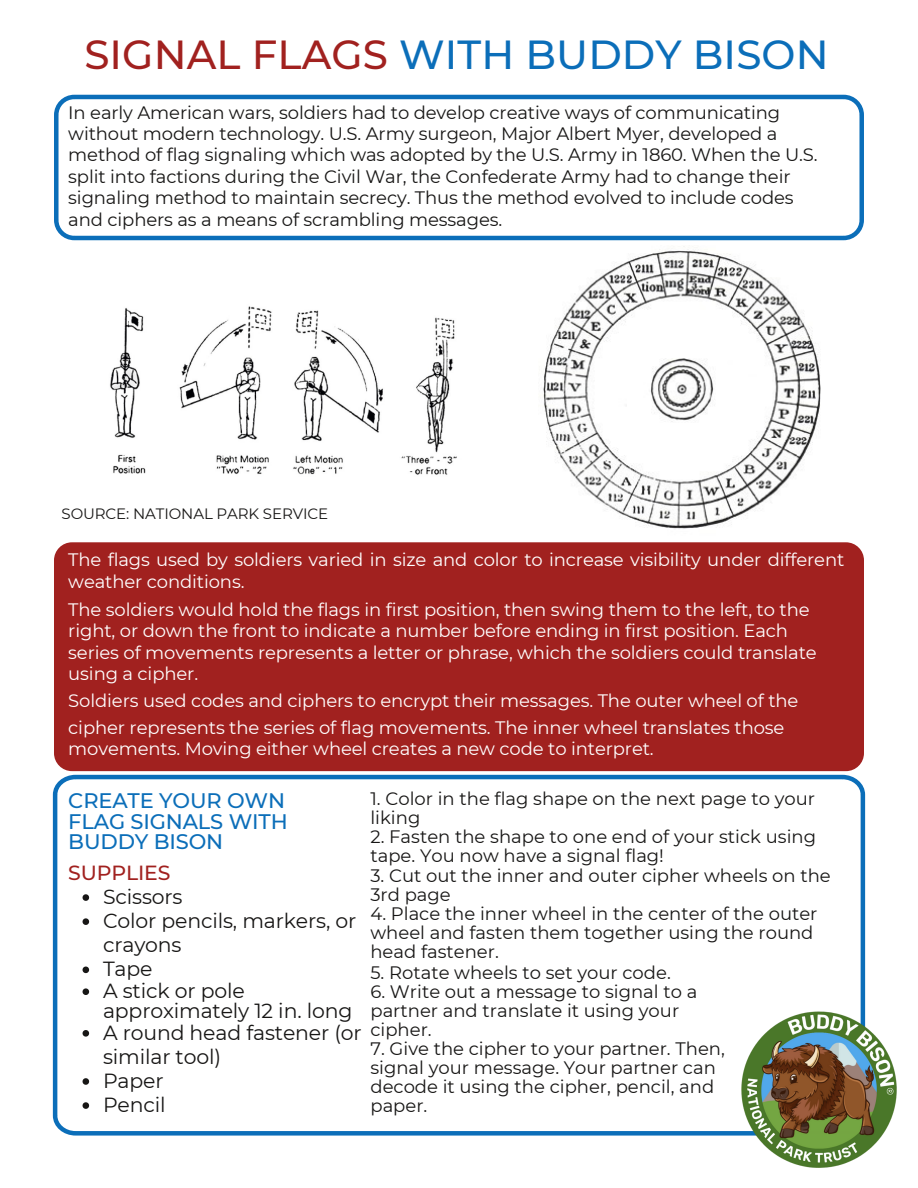
<style>
.page{position:relative;width:918px;height:1188px;background:#fff}
.page>*{position:absolute;margin:0;border:0;box-sizing:border-box;transform-origin:0 0}
.t1{font:500 40.5px "Montserrat";letter-spacing:.005em;color:#0b6eb9}
.t2{font:500 21px "Montserrat";letter-spacing:-.005em;color:#0b6eb9}
.t3{font:20.4px/24.2px "Montserrat";letter-spacing:-.005em;color:#171615}
.t4{font:500 20.4px "Montserrat";letter-spacing:-.005em;color:#a1211f}
.t5{font:18px/19.2px "Montserrat";color:#171615}
.t6{font:18px/21.3px "Montserrat";letter-spacing:-.005em;color:#fff}
.t7{font:15px "Montserrat";letter-spacing:-.005em;color:#171615}
.s1{color:#a1211f}
</style>
<div class="page">
<img style="left:110px;top:306px;width:347px;height:169px">
<img style="left:543px;top:246px;width:278px;height:283px">
<div style="left:54px;top:542px;width:810px;height:229px;background:#a1211f;border-radius:18px"></div>
<svg style="left:53px;top:775px;width:812px;height:361px"></svg>
<svg style="left:54px;top:95px;width:810px;height:145px"></svg>
<img style="left:719px;top:989px;width:178px;height:179px">
<svg style="left:83px;top:894px;width:6px;height:7px"></svg>
<svg style="left:83px;top:918px;width:6px;height:7px"></svg>
<svg style="left:83px;top:967px;width:6px;height:6px"></svg>
<svg style="left:83px;top:988px;width:6px;height:7px"></svg>
<svg style="left:83px;top:1030px;width:6px;height:7px"></svg>
<svg style="left:83px;top:1078px;width:6px;height:7px"></svg>
<svg style="left:83px;top:1102px;width:6px;height:7px"></svg>
<p class="t1" style="left:84px;top:30px;width:746px"><span class="s1">SIGNAL FLAGS</span> WITH BUDDY BISON</p>
<p class="t5" style="left:68px;top:102px;width:751px;line-height:21.3px">In early American wars, soldiers had to develop creative ways of communicating without modern technology. U.S. Army surgeon, Major Albert Myer, developed a method of flag signaling which was adopted by the U.S. Army in 1860. When the U.S. split into factions during the Civil War, the Confederate Army had to change their signaling method to maintain secrecy. Thus the method evolved to include codes</p>
<p class="t5" style="left:68px;top:209px;width:435px">and ciphers as a means of scrambling messages.</p>
<p class="t7" style="left:62px;top:505px;width:268px">SOURCE: NATIONAL PARK SERVICE</p>
<p class="t6" style="left:68px;top:549px;width:778px">The flags used by soldiers varied in size and color to increase visibility under different weather conditions.</p>
<p class="t6" style="left:68px;top:599px;width:743px">The soldiers would hold the flags in first position, then swing them to the left, to the</p>
<p class="t6" style="left:68px;top:620px;width:721px">right, or down the front to indicate a number before ending in first position. Each</p>
<p class="t6" style="left:68px;top:641px;width:750px">series of movements represents a letter or phrase, which the soldiers could translate</p>
<p class="t6" style="left:68px;top:663px;width:131px">using a cipher.</p>
<p class="t6" style="left:68px;top:690px;width:732px">Soldiers used codes and ciphers to encrypt their messages. The outer wheel of the</p>
<p class="t6" style="left:68px;top:717px;width:718px">cipher represents the series of flag movements. The inner wheel translates those</p>
<p class="t6" style="left:68px;top:738px;width:587px">movements. Moving either wheel creates a new code to interpret.</p>
<p class="t2" style="left:68px;top:788px;width:218px">CREATE YOUR OWN</p>
<p class="t2" style="left:68px;top:808px;width:221px">FLAG SIGNALS WITH</p>
<p class="t2" style="left:68px;top:829px;width:157px">BUDDY BISON</p>
<p class="t4" style="left:68px;top:860px;width:104px">SUPPLIES</p>
<p class="t3" style="left:103px;top:885px;width:81px">Scissors</p>
<p class="t3" style="left:103px;top:909px;width:255px">Color pencils, markers, or crayons</p>
<p class="t3" style="left:103px;top:957px;width:51px">Tape</p>
<p class="t3" style="left:103px;top:981px;width:251px;line-height:19.6px">A stick or pole approximately 12 in. long</p>
<p class="t3" style="left:103px;top:1021px;width:260px">A round head fastener (or similar tool)</p>
<p class="t3" style="left:103px;top:1069px;width:62px">Paper</p>
<p class="t3" style="left:103px;top:1093px;width:64px">Pencil</p>
<p class="t5" style="left:370px;top:789px;width:446px">1. Color in the flag shape on the next page to your liking</p>
<p class="t5" style="left:370px;top:827px;width:447px">2. Fasten the shape to one end of your stick using tape. You now have a signal flag!</p>
<p class="t5" style="left:370px;top:865px;width:462px">3. Cut out the inner and outer cipher wheels on the<br>3rd page</p>
<p class="t5" style="left:370px;top:904px;width:449px">4. Place the inner wheel in the center of the outer wheel and fasten them together using the round head fastener.</p>
<p class="t5" style="left:370px;top:962px;width:302px">5. Rotate wheels to set your code.</p>
<p class="t5" style="left:370px;top:982px;width:328px">6. Write out a message to signal to a partner and translate it using your cipher.</p>
<p class="t5" style="left:370px;top:1039px;width:356px">7. Give the cipher to your partner. Then, signal your message. Your partner can decode it using the cipher, pencil, and paper.</p>
</div>
